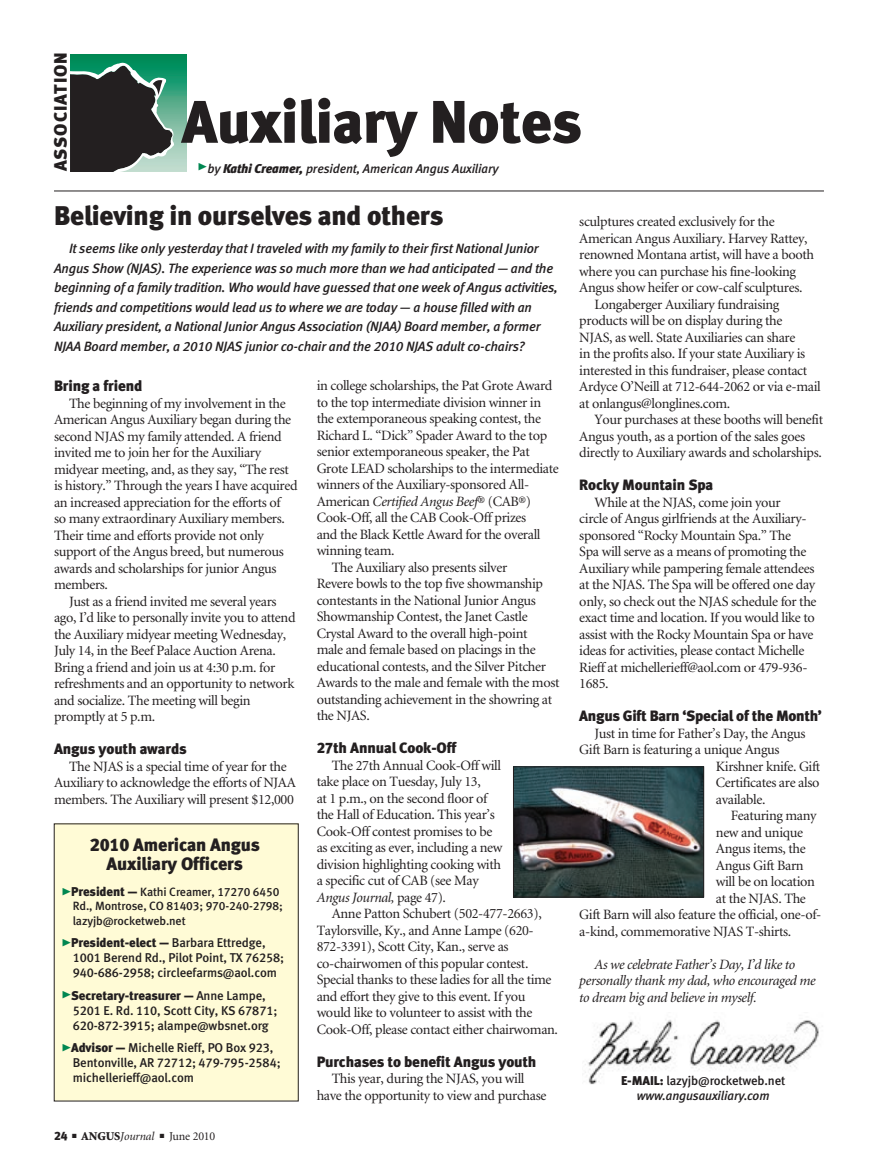
<style>
.page{position:relative;width:878px;height:1168px;background:#fff}
.page>*{position:absolute;margin:0;border:0;box-sizing:border-box;transform-origin:0 0}
.t1{font:60px "Meta Black LF";letter-spacing:-.01em;color:#231f20}
.column_headline{font:27px "Meta Black LF";letter-spacing:-.01em;color:#231f20}
.t2{font:18px/19.5px "Meta Black LF";letter-spacing:-.01em;color:#231f20;text-align:center}
.subhead{font:15px "Meta Black LF";letter-spacing:-.01em;color:#231f20}
.body_text{font:14.25px/16.5px "Minion";letter-spacing:-.025em;color:#231f20}
.body_text-2{font:italic 14.25px/16.5px "Minion";letter-spacing:-.025em;color:#231f20}
.column_intro{font:italic 13.5px/19.5px "Meta Medium LF";letter-spacing:-.015em;color:#231f20}
.t3{font:12.75px/15px "Meta Medium LF";letter-spacing:-.01em;color:#231f20}
.t4{font:italic 12.75px "Meta Medium LF";letter-spacing:-.01em;color:#231f20}
.t5{font:12px/13.5px "Meta Medium LF";letter-spacing:-.01em;color:#231f20;text-align:right}
.t6{font:12px "Minion";letter-spacing:-.015em;color:#231f20}
.s1{font-family:"Meta Black Caps Expert";font-style:normal;font-size:21px;color:#008751}
.s2{font-family:"Meta Black LF"}
.s3{font-style:italic}
.s4{font-family:"Meta Black Caps Expert";font-size:21px;color:#008751}
.s5{font-family:"Meta Black LF";font-size:12.75px}
.s6{font-weight:900}
</style>
<div class="page">
<svg style="left:70px;top:54px;width:117px;height:117px"></svg>
<svg style="left:70px;top:61px;width:104px;height:110px"></svg>
<hr style="left:54px;top:191px;width:770px;height:1px;background:#231f20">
<img style="left:515px;top:768px;width:187px;height:127px">
<div style="left:513px;top:766px;width:191px;height:131px;border:1px solid #231f20"></div>
<div style="left:54px;top:824px;width:244px;height:277px;background:#fffbd6"></div>
<img style="left:585px;top:1020px;width:234px;height:65px">
<p class="t2" style="left:51px;top:171px;width:119px;rotate:-90deg">Association</p>
<p class="t1" style="left:181px;top:86px;width:402px">Auxiliary Notes</p>
<p class="t4" style="left:197px;top:161px;width:303px"><span class="s1">@</span>by <span class="s2">Kathi Creamer,</span> president, American Angus Auxiliary</p>
<p class="column_headline" style="left:54px;top:199px;width:391px">Believing in ourselves and others</p>
<p class="column_intro" style="left:54px;top:238px;width:505px;text-indent:15px">It seems like only yesterday that I traveled with my family to their first National Junior Angus Show (NJAS). The experience was so much more than we had anticipated — and the beginning of a family tradition. Who would have guessed that one week of Angus activities, friends and competitions would lead us to where we are today — a house filled with an Auxiliary president, a National Junior Angus Association (NJAA) Board member, a former NJAA Board member, a 2010 NJAS junior co-chair and the 2010 NJAS adult co-chairs?</p>
<p class="body_text" style="left:579px;top:214px;width:236px">sculptures created exclusively for the American Angus Auxiliary. Harvey Rattey, renowned Montana artist, will have a booth where you can purchase his fine-looking Angus show heifer or cow-calf sculptures.</p>
<p class="body_text" style="left:579px;top:296px;width:243px;text-indent:15px">Longaberger Auxiliary fundraising products will be on display during the<br>NJAS, as well. State Auxiliaries can share<br>in the profits also. If your state Auxiliary is interested in this fundraiser, please contact Ardyce O’Neill at 712-644-2062 or via e-mail at onlangus@longlines.com.</p>
<p class="body_text" style="left:579px;top:412px;width:245px;text-indent:15px">Your purchases at these booths will benefit<br>Angus youth, as a portion of the sales goes directly to Auxiliary awards and scholarships.</p>
<p class="subhead" style="left:579px;top:476px;width:135px">Rocky Mountain Spa</p>
<p class="body_text" style="left:579px;top:494px;width:239px;text-indent:15px">While at the NJAS, come join your<br>circle of Angus girlfriends at the Auxiliary&shy;sponsored “Rocky Mountain Spa.” The<br>Spa will serve as a means of promoting the Auxiliary while pampering female attendees at the NJAS. The Spa will be offered one day only, so check out the NJAS schedule for the exact time and location. If you would like to assist with the Rocky Mountain Spa or have ideas for activities, please contact Michelle Rieff at michellerieff@aol.com or 479-936- 1685.</p>
<p class="subhead" style="left:579px;top:707px;width:244px">Angus Gift Barn ‘Special of the Month’</p>
<p class="body_text" style="left:594px;top:725px;width:213px">Just in time for Father’s Day, the Angus</p>
<p class="body_text" style="left:579px;top:742px;width:202px">Gift Barn is featuring a unique Angus</p>
<p class="body_text" style="left:716px;top:758px;width:106px">Kirshner knife. Gift</p>
<p class="body_text" style="left:716px;top:775px;width:105px">Certificates are also</p>
<p class="body_text" style="left:716px;top:791px;width:51px">available.</p>
<p class="body_text" style="left:730px;top:808px;width:87px">Featuring many</p>
<p class="body_text" style="left:716px;top:824px;width:89px">new and unique</p>
<p class="body_text" style="left:716px;top:841px;width:91px">Angus items, the</p>
<p class="body_text" style="left:716px;top:857px;width:89px">Angus Gift Barn</p>
<p class="body_text" style="left:716px;top:874px;width:100px">will be on location</p>
<p class="body_text" style="left:716px;top:890px;width:91px">at the NJAS. The</p>
<p class="body_text" style="left:579px;top:907px;width:244px">Gift Barn will also feature the official, one-of-</p>
<p class="body_text" style="left:579px;top:923px;width:213px">a-kind, commemorative NJAS T-shirts.</p>
<p class="body_text-2" style="left:579px;top:956px;width:238px;text-indent:15px">As we celebrate Father’s Day, I’d like to personally thank my dad, who encouraged me to dream big and believe in myself.</p>
<p class="subhead" style="left:54px;top:377px;width:90px">Bring a friend</p>
<p class="body_text" style="left:54px;top:395px;width:245px;text-indent:15px">The beginning of my involvement in the American Angus Auxiliary began during the second NJAS my family attended. A friend invited me to join her for the Auxiliary midyear meeting, and, as they say, “The rest is history.” Through the years I have acquired an increased appreciation for the efforts of<br>so many extraordinary Auxiliary members.<br>Their time and efforts provide not only support of the Angus breed, but numerous awards and scholarships for junior Angus members.</p>
<p class="body_text" style="left:54px;top:593px;width:243px;text-indent:15px">Just as a friend invited me several years ago, I’d like to personally invite you to attend the Auxiliary midyear meeting Wednesday, July 14, in the Beef Palace Auction Arena.<br>Bring a friend and join us at 4:30 p.m. for refreshments and an opportunity to network and socialize. The meeting will begin promptly at 5 p.m.</p>
<p class="subhead" style="left:54px;top:740px;width:134px">Angus youth awards</p>
<p class="body_text" style="left:54px;top:758px;width:243px;text-align:center">The NJAS is a special time of year for the<br>Auxiliary to acknowledge the efforts of NJAA members. The Auxiliary will present $12,000</p>
<p class="body_text" style="left:316px;top:378px;width:244px">in college scholarships, the Pat Grote Award to the top intermediate division winner in the extemporaneous speaking contest, the Richard L. “Dick” Spader Award to the top senior extemporaneous speaker, the Pat Grote LEAD scholarships to the intermediate winners of the Auxiliary-sponsored All-American <span class="s3">Certified Angus Beef</span>® (CAB®)<br>Cook-Off, all the CAB Cook-Off prizes<br>and the Black Kettle Award for the overall winning team.</p>
<p class="body_text" style="left:316px;top:559px;width:244px;text-indent:15px">The Auxiliary also presents silver<br>Revere bowls to the top five showmanship contestants in the National Junior Angus Showmanship Contest, the Janet Castle Crystal Award to the overall high-point<br>male and female based on placings in the educational contests, and the Silver Pitcher Awards to the male and female with the most outstanding achievement in the showring at the NJAS.</p>
<p class="subhead" style="left:316px;top:739px;width:141px">27th Annual Cook-Off</p>
<p class="body_text" style="left:316px;top:757px;width:187px;text-indent:15px">The 27th Annual Cook-Off will take place on Tuesday, July 13,<br>at 1 p.m., on the second floor of the Hall of Education. This year’s<br>Cook-Off contest promises to be as exciting as ever, including a new division highlighting cooking with a specific cut of CAB (see May<br><span class="s3">Angus Journal,</span> page 47).</p>
<p class="body_text" style="left:316px;top:906px;width:243px;text-indent:15px">Anne Patton Schubert (502-477-2663), Taylorsville, Ky., and Anne Lampe (620- 872-3391), Scott City, Kan., serve as co-chairwomen of this popular contest.<br>Special thanks to these ladies for all the time and effort they give to this event. If you would like to volunteer to assist with the Cook-Off, please contact either chairwoman.</p>
<p class="subhead" style="left:316px;top:1052px;width:221px">Purchases to benefit Angus youth</p>
<p class="body_text" style="left:316px;top:1071px;width:231px;text-align:center">This year, during the NJAS, you will<br>have the opportunity to view and purchase</p>
<p class="t2" style="left:90px;top:835px;width:171px">2010 American Angus<br>Auxiliary Officers</p>
<p class="t5" style="left:61px;top:885px;width:224px"><span class="s4">@</span><span class="s5">President —</span> Kathi Creamer, 17270 6450<br>Rd., Montrose, CO 81403; 970-240-2798;</p>
<p class="t5" style="left:73px;top:913px;width:114px">lazyjb@rocketweb.net</p>
<p class="t3" style="left:73px;top:935px;width:213px;text-indent:-12px"><span class="s4">@</span><span class="s2">President-elect —</span> Barbara Ettredge,<br>1001 Berend Rd., Pilot Point, TX 76258;<br>940-686-2958; circleefarms@aol.com</p>
<p class="t3" style="left:73px;top:987px;width:206px;text-indent:-12px"><span class="s4">@</span><span class="s2">Secretary-treasurer —</span> Anne Lampe,<br>5201 E. Rd. 110, Scott City, KS 67871;<br>620-872-3915; alampe@wbsnet.org</p>
<p class="t3" style="left:73px;top:1040px;width:209px;text-indent:-12px"><span class="s4">@</span><span class="s2">Advisor —</span> Michelle Rieff, PO Box 923,<br>Bentonville, AR 72712; 479-795-2584; michellerieff@aol.com</p>
<p class="t3" style="left:621px;top:1073px;width:166px"><span class="s2">e-mail:</span> lazyjb@rocketweb.net</p>
<p class="t4" style="left:636px;top:1088px;width:134px">www.angusauxiliary.com</p>
<p class="t6" style="left:54px;top:1130px;width:163px"><span class="s2">24</span> ■ <span class="s6">ANGUS</span><span class="s3">Journal</span> ■ June 2010</p>
</div>
